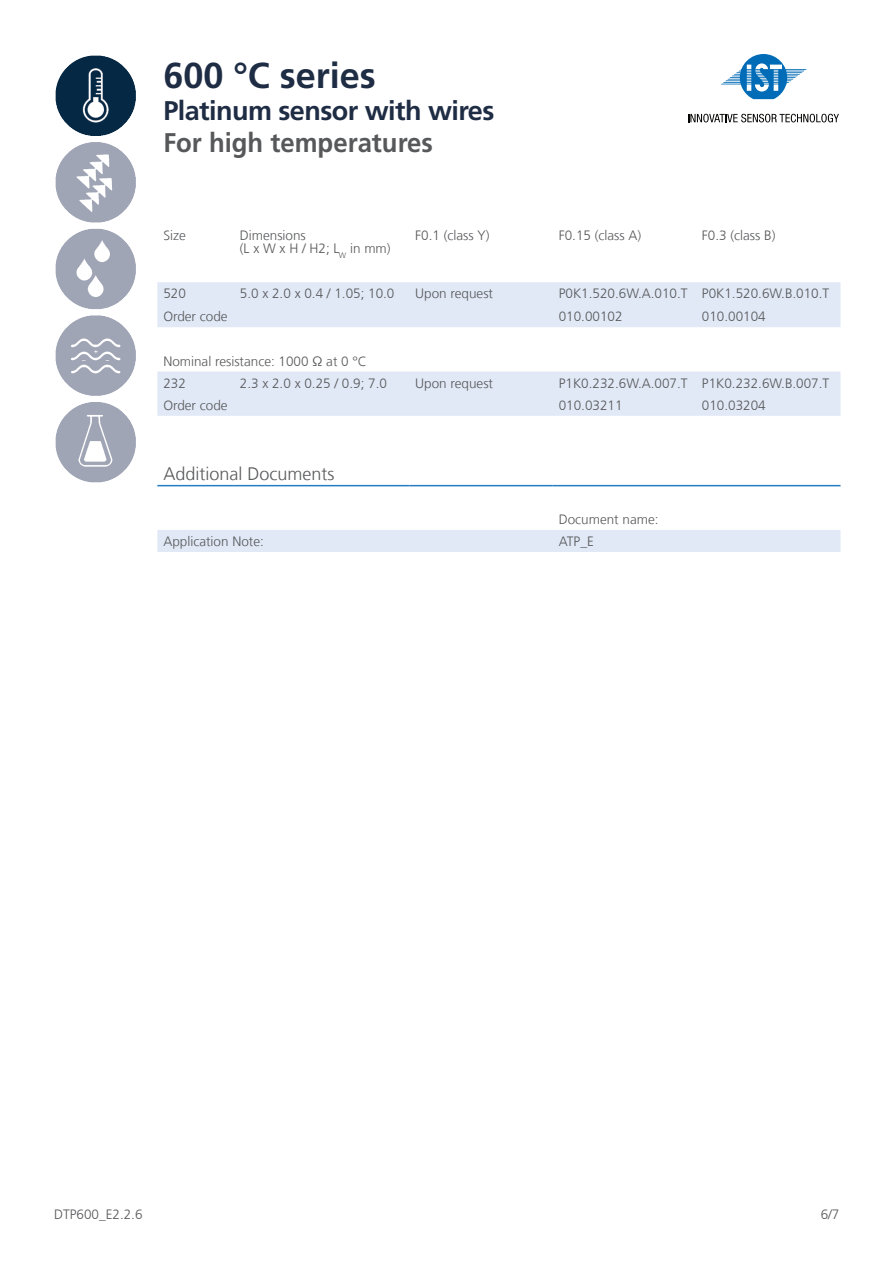
<style>
.page{position:relative;width:893px;height:1263px;background:#fff}
.page>*{position:absolute;margin:0;border:0;box-sizing:border-box;transform-origin:0 0}
.t1{font:700 36px "Frutiger LT Com";color:#1e2c44}
.t2{font:700 27px "Frutiger LT Com";letter-spacing:-.02em;color:#1e2c44}
.t3{font:700 27px "Frutiger LT Com";color:#57585a;scale:.95 1}
.t4{font:300 18px "Frutiger LT Com";color:#57585a}
.t5{font:300 13.5px/13.5px "Frutiger LT Com";color:#57585a}
</style>
<div class="page">
<img style="left:55px;top:55px;width:81px;height:428px">
<svg style="left:721px;top:54px;width:86px;height:45px"></svg>
<svg style="left:688px;top:114px;width:151px;height:8px"></svg>
<svg style="left:157px;top:282px;width:683px;height:270px"></svg>
<hr style="left:157px;top:485px;width:77px;height:1px;background:#277dc1">
<hr style="left:234px;top:485px;width:175px;height:1px;background:#277dc1">
<hr style="left:409px;top:485px;width:144px;height:1px;background:#277dc1">
<hr style="left:553px;top:485px;width:143px;height:1px;background:#277dc1">
<hr style="left:696px;top:485px;width:144px;height:1px;background:#277dc1">
<h1 class="t1" style="left:163px;top:54px;width:214px">600 °C series</h1>
<h2 class="t2" style="left:163px;top:95px;width:333px">Platinum sensor with wires</h2>
<h2 class="t3" style="left:163px;top:127px;width:285px">For high temperatures</h2>
<p class="t5" style="left:163px;top:229px;width:24px">Size</p>
<p class="t5" style="left:240px;top:229px;width:152px">Dimensions<br>(L x W x H / H2; L<sub>W</sub> in mm)</p>
<p class="t5" style="left:415px;top:229px;width:76px">F0.1 (class Y)</p>
<p class="t5" style="left:559px;top:229px;width:84px">F0.15 (class A)</p>
<p class="t5" style="left:702px;top:229px;width:75px">F0.3 (class B)</p>
<p class="t5" style="left:163px;top:287px;width:24px">520</p>
<p class="t5" style="left:240px;top:287px;width:156px">5.0 x 2.0 x 0.4 / 1.05; 10.0</p>
<p class="t5" style="left:415px;top:287px;width:79px">Upon request</p>
<p class="t5" style="left:559px;top:287px;width:272px">P0K1.520.6W.A.010.T P0K1.520.6W.B.010.T</p>
<p class="t5" style="left:163px;top:310px;width:66px">Order code</p>
<p class="t5" style="left:559px;top:310px;width:65px">010.00102</p>
<p class="t5" style="left:702px;top:310px;width:65px">010.00104</p>
<p class="t5" style="left:163px;top:350px;width:205px;line-height:22.2px">Nominal resistance: 1000 Ω at 0 °C<br>232</p>
<p class="t5" style="left:240px;top:376px;width:149px">2.3 x 2.0 x 0.25 / 0.9; 7.0</p>
<p class="t5" style="left:415px;top:376px;width:79px">Upon request</p>
<p class="t5" style="left:559px;top:376px;width:272px">P1K0.232.6W.A.007.T P1K0.232.6W.B.007.T</p>
<p class="t5" style="left:163px;top:398px;width:66px">Order code</p>
<p class="t5" style="left:559px;top:398px;width:65px">010.03211</p>
<p class="t5" style="left:702px;top:398px;width:65px">010.03204</p>
<h3 class="t4" style="left:163px;top:463px;width:173px">Additional Documents</h3>
<p class="t5" style="left:559px;top:513px;width:101px">Document name:</p>
<p class="t5" style="left:163px;top:535px;width:102px">Application Note:</p>
<p class="t5" style="left:559px;top:535px;width:37px">ATP_E</p>
<p class="t5" style="left:54px;top:1208px;width:90px">DTP600_E2.2.6</p>
<p class="t5" style="left:821px;top:1208px;width:20px">6/7</p>
</div>
